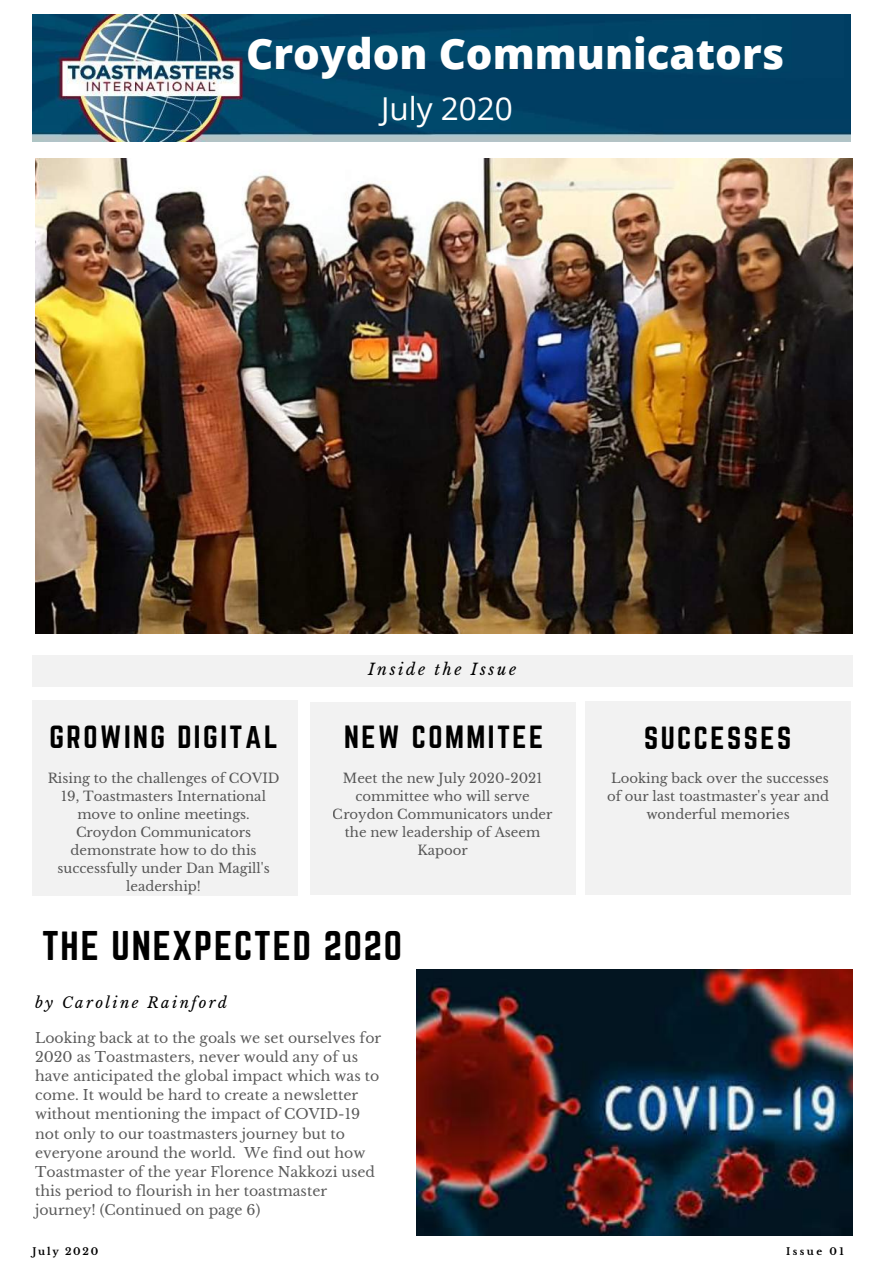
<style>
.page{position:relative;width:894px;height:1264px;background:#fff}
.page>*{position:absolute;margin:0;border:0;box-sizing:border-box;transform-origin:0 0}
.t1{font:800 42px "Open Sans";color:#fff}
.t2{font:36.45px "Norwester";letter-spacing:.05em;color:#000}
.t3{font:31.5px "Open Sans";color:#fff}
.t4{font:28.2px "Norwester";letter-spacing:.09em;color:#000}
.t5{font:italic 15.75px "Libre Baskerville";letter-spacing:.16em;color:#000}
.t6{font:italic 14.85px "Libre Baskerville";letter-spacing:.16em;color:#000}
.t7{font:14.1px/19.2px "Libre Baskerville";color:#000}
.t8{font:13.2px/18px "Libre Baskerville";color:#000;text-align:center}
.t9{font:700 9.9px "Libre Baskerville";letter-spacing:.18em;color:#000}
</style>
<div class="page">
<div style="left:32px;top:700px;width:266px;height:195px;background:#f2f2f2"></div>
<div style="left:32px;top:655px;width:820px;height:31px;background:#f2f2f2"></div>
<div style="left:585px;top:701px;width:265px;height:193px;background:#f2f2f2"></div>
<div style="left:310px;top:702px;width:266px;height:192px;background:#f2f2f2"></div>
<img style="left:35px;top:159px;width:816px;height:475px">
<img style="left:416px;top:969px;width:436px;height:266px">
<img style="left:32px;top:14px;width:818px;height:128px">
<h1 class="t1" style="left:246px;top:24px;width:539px">Croydon Communicators</h1>
<h3 class="t3" style="left:381px;top:86px;width:133px">July 2020</h3>
<h3 class="t4" style="left:49px;top:723px;width:230px">GROWING DIGITAL</h3>
<p class="t8" style="left:48px;top:769px;width:233px">Rising to the challenges of COVID<br>19, Toastmasters International move to online meetings.<br>Croydon Communicators demonstrate how to do this successfully under Dan Magill's leadership!</p>
<p class="t5" style="left:368px;top:660px;width:149px">Inside the Issue</p>
<h3 class="t4" style="left:344px;top:723px;width:200px">NEW COMMITEE</h3>
<p class="t8" style="left:332px;top:769px;width:221px">Meet the new July 2020-2021 committee who will serve<br>Croydon Communicators under the new leadership of Aseem<br>Kapoor</p>
<h2 class="t2" style="left:42px;top:928px;width:361px">THE UNEXPECTED 2020</h2>
<p class="t6" style="left:35px;top:993px;width:193px">by Caroline Rainford</p>
<p class="t7" style="left:35px;top:1028px;width:347px">Looking back at to the goals we set ourselves for 2020 as Toastmasters, never would any of us have anticipated the global impact which was to come. It would be hard to create a newsletter without mentioning the impact of COVID-19 not only to our toastmasters journey but to everyone around the world. We find out how Toastmaster of the year Florence Nakkozi used this period to flourish in her toastmaster journey! (Continued on page 6)</p>
<h3 class="t4" style="left:644px;top:724px;width:148px">SUCCESSES</h3>
<p class="t8" style="left:607px;top:769px;width:223px">Looking back over the successes of our last toastmaster's year and wonderful memories</p>
<p class="t9" style="left:32px;top:1245px;width:67px">July 2020</p>
<p class="t9" style="left:786px;top:1245px;width:59px">Issue 01</p>
</div>
